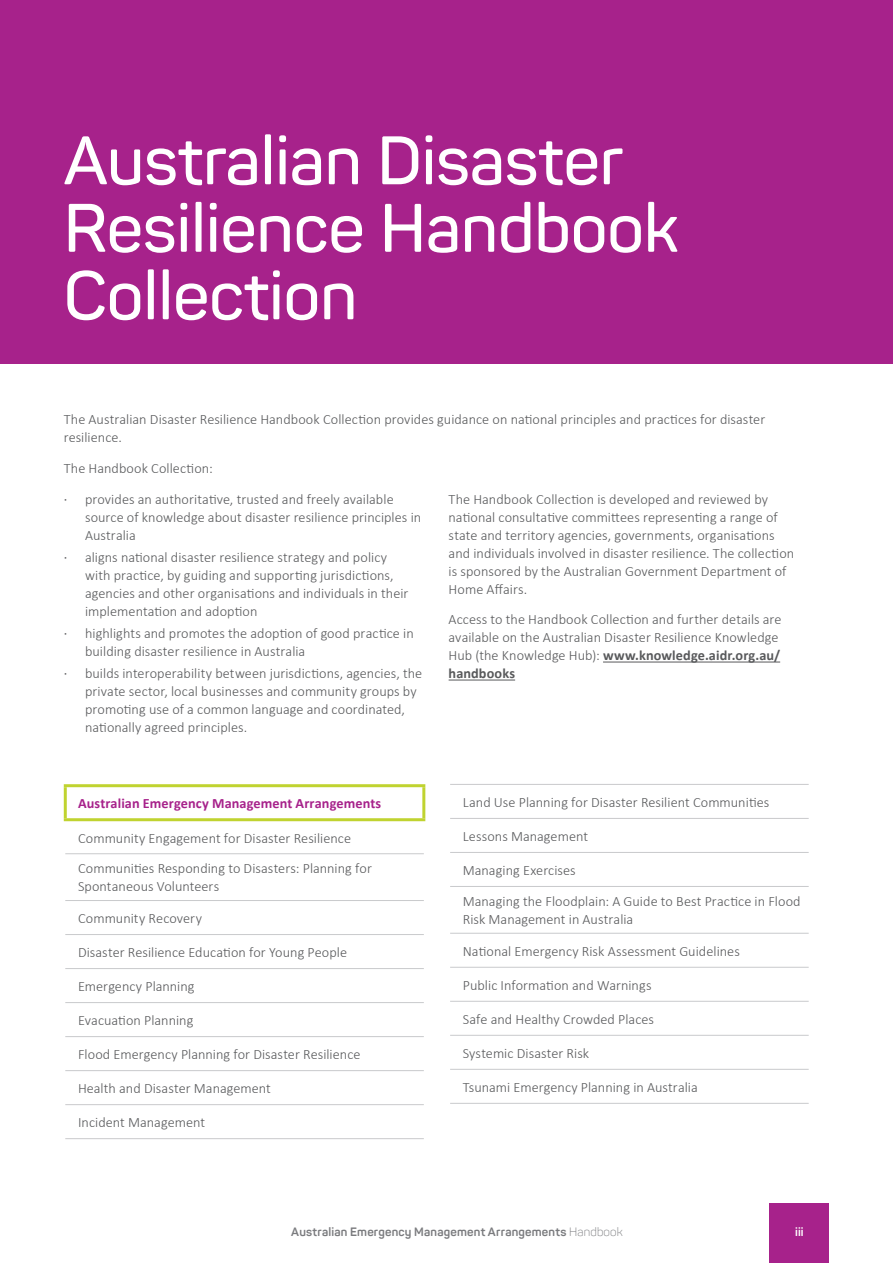
<style>
.page{position:relative;width:893px;height:1263px;background:#fff}
.page>*{position:absolute;margin:0;border:0;box-sizing:border-box;transform-origin:0 0}
.t1{font:600 67.5px/67.5px "Panton";color:#fff}
.t2{font:300 14.25px/18px "Calibri";color:#58595b}
.t3{font:700 14.25px "Calibri";letter-spacing:.005em;color:#a7228b}
.t4{font:700 12px "Panton";letter-spacing:.015em;color:#7a7b7e}
.t5{font:700 12px "Panton";color:#fff}
.s1{font-weight:400}
.s2{font-weight:700}
.s3{font-weight:300}
</style>
<div class="page">
<div style="left:770px;top:1203px;width:59px;height:60px;background:#a7228b"></div>
<div style="left:0;top:0;width:893px;height:364px;background:#a7228b"></div>
<hr style="left:603px;top:662px;width:177px;height:1px;background:#58595b">
<hr style="left:449px;top:680px;width:66px;height:1px;background:#58595b">
<hr style="left:65px;top:853px;width:359px;height:1px;background:#c9cacc">
<hr style="left:65px;top:900px;width:359px;height:1px;background:#c9cacc">
<hr style="left:65px;top:1002px;width:359px;height:1px;background:#c9cacc">
<hr style="left:65px;top:1036px;width:359px;height:1px;background:#c9cacc">
<hr style="left:65px;top:1070px;width:359px;height:1px;background:#c9cacc">
<hr style="left:65px;top:934px;width:359px;height:1px;background:#c9cacc">
<hr style="left:65px;top:968px;width:359px;height:1px;background:#c9cacc">
<hr style="left:65px;top:1104px;width:359px;height:1px;background:#c9cacc">
<hr style="left:65px;top:1138px;width:359px;height:1px;background:#c9cacc">
<hr style="left:64px;top:784px;width:361px;height:3px;background:#c0d330">
<hr style="left:64px;top:787px;width:3px;height:31px;background:#c0d330">
<hr style="left:422px;top:787px;width:3px;height:31px;background:#c0d330">
<hr style="left:64px;top:818px;width:361px;height:3px;background:#c0d330">
<hr style="left:450px;top:967px;width:359px;height:1px;background:#c9cacc">
<hr style="left:450px;top:1001px;width:359px;height:1px;background:#c9cacc">
<hr style="left:450px;top:1035px;width:359px;height:1px;background:#c9cacc">
<hr style="left:450px;top:1069px;width:359px;height:1px;background:#c9cacc">
<hr style="left:450px;top:1103px;width:359px;height:1px;background:#c9cacc">
<hr style="left:450px;top:818px;width:359px;height:1px;background:#c9cacc">
<hr style="left:450px;top:852px;width:359px;height:1px;background:#c9cacc">
<hr style="left:450px;top:886px;width:359px;height:1px;background:#c9cacc">
<hr style="left:450px;top:933px;width:359px;height:1px;background:#c9cacc">
<hr style="left:450px;top:784px;width:359px;height:1px;background:#c9cacc">
<h1 class="t1" style="left:64px;top:126px;width:616px">Australian Disaster<br>Resilience Handbook<br>Collection</h1>
<p class="t2" style="left:64px;top:410px;width:703px">The Australian Disaster Resilience Handbook Collection provides guidance on national principles and practices for disaster resilience.</p>
<p class="t2" style="left:64px;top:453px;width:331px;line-height:30.8px">The Handbook Collection:<br><span class="s1">·</span> provides an authoritative, trusted and freely available</p>
<p class="t2" style="left:85px;top:508px;width:338px">source of knowledge about disaster resilience principles in<br>Australia</p>
<p class="t2" style="left:85px;top:548px;width:325px;text-indent:-21px"><span class="s1">·</span> aligns national disaster resilience strategy and policy with practice, by guiding and supporting jurisdictions, agencies and other organisations and individuals in their implementation and adoption</p>
<p class="t2" style="left:85px;top:624px;width:330px;text-indent:-21px"><span class="s1">·</span> highlights and promotes the adoption of good practice in building disaster resilience in Australia</p>
<p class="t2" style="left:85px;top:664px;width:339px;text-indent:-21px"><span class="s1">·</span> builds interoperability between jurisdictions, agencies, the private sector, local businesses and community groups by promoting use of a common language and coordinated, nationally agreed principles.</p>
<p class="t2" style="left:449px;top:490px;width:347px">The Handbook Collection is developed and reviewed by national consultative committees representing a range of state and territory agencies, governments, organisations and individuals involved in disaster resilience. The collection is sponsored by the Australian Government Department of Home Affairs.</p>
<p class="t2" style="left:449px;top:610px;width:334px">Access to the Handbook Collection and further details are available on the Australian Disaster Resilience Knowledge Hub (the Knowledge Hub): <span class="s2">www.knowledge.aidr.org.au/ handbooks</span></p>
<p class="t3" style="left:78px;top:793px;width:305px">Australian Emergency Management Arrangements</p>
<p class="t2" style="left:78px;top:822px;width:295px;line-height:30.8px">Community Engagement for Disaster Resilience<br>Communities Responding to Disasters: Planning for</p>
<p class="t2" style="left:78px;top:878px;width:143px">Spontaneous Volunteers</p>
<p class="t2" style="left:78px;top:909px;width:125px">Community Recovery</p>
<p class="t2" style="left:78px;top:943px;width:271px">Disaster Resilience Education for Young People</p>
<p class="t2" style="left:78px;top:977px;width:118px">Emergency Planning</p>
<p class="t2" style="left:78px;top:1011px;width:117px">Evacuation Planning</p>
<p class="t2" style="left:78px;top:1045px;width:284px">Flood Emergency Planning for Disaster Resilience</p>
<p class="t2" style="left:78px;top:1079px;width:194px">Health and Disaster Management</p>
<p class="t2" style="left:78px;top:1113px;width:129px">Incident Management</p>
<p class="t2" style="left:463px;top:793px;width:308px">Land Use Planning for Disaster Resilient Communities</p>
<p class="t2" style="left:463px;top:827px;width:127px">Lessons Management</p>
<p class="t2" style="left:463px;top:861px;width:114px">Managing Exercises</p>
<p class="t2" style="left:463px;top:892px;width:339px">Managing the Floodplain: A Guide to Best Practice in Flood<br>Risk Management in Australia</p>
<p class="t2" style="left:463px;top:942px;width:278px">National Emergency Risk Assessment Guidelines</p>
<p class="t2" style="left:463px;top:976px;width:190px">Public Information and Warnings</p>
<p class="t2" style="left:463px;top:1010px;width:193px">Safe and Healthy Crowded Places</p>
<p class="t2" style="left:463px;top:1044px;width:128px">Systemic Disaster Risk</p>
<p class="t2" style="left:463px;top:1078px;width:236px">Tsunami Emergency Planning in Australia</p>
<p class="t4" style="left:291px;top:1225px;width:333px">Australian Emergency Management Arrangements <span class="s3">Handbook</span></p>
<p class="t5" style="left:795px;top:1225px;width:10px">iii</p>
</div>
